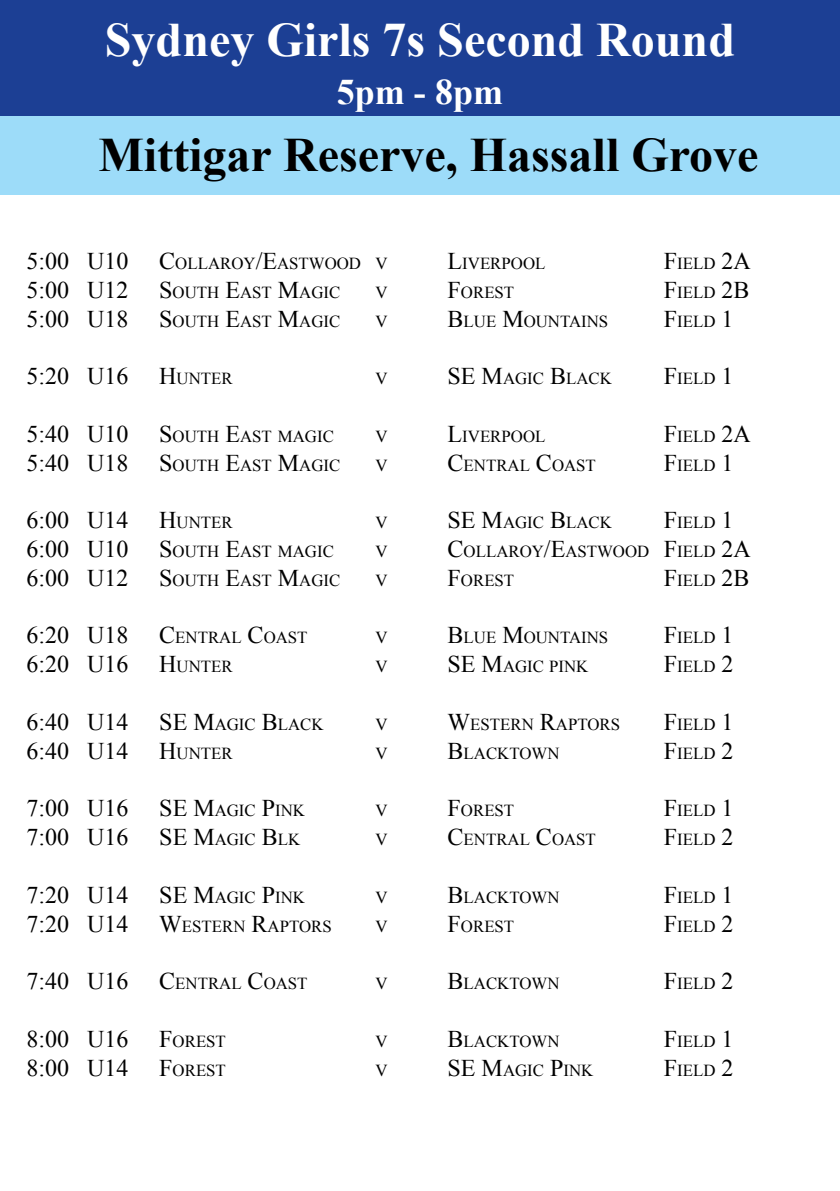
<style>
.page{position:relative;width:840px;height:1191px;background:#fff}
.page>*{position:absolute;margin:0;border:0;box-sizing:border-box;transform-origin:0 0}
.t1{font:700 48px "Times New Roman";color:#000}
.t2{font:700 48px "Times New Roman";color:#fff}
.t3{font:700 36px "Times New Roman";color:#fff}
.t4{font:24px "Times New Roman";color:#000}
.t5{font:16.8px "Times New Roman";color:#000}
.s1{font-size:24px}
</style>
<div class="page">
<div style="left:0;top:116px;width:839px;height:79px;background:#9ddcf9"></div>
<div style="left:0;top:0;width:839px;height:116px;background:#1c3f94"></div>
<h1 class="t2" style="left:105px;top:7px;width:631px">Sydney Girls 7s Second Round</h1>
<h2 class="t3" style="left:337px;top:67px;width:167px">5pm - 8pm</h2>
<h1 class="t1" style="left:98px;top:122px;width:661px">Mittigar Reserve, Hassall Grove</h1>
<h3 class="t4" style="left:26px;top:245px;width:103px">5:00 U10</h3>
<p class="t5" style="left:159px;top:252px;width:270px"><span class="s1">C</span>OLLAROY<span class="s1">/E</span>AS TWOOD V <span class="s1">L</span></p>
<p class="t5" style="left:462px;top:252px;width:85px">IVERPOOL</p>
<p class="t5" style="left:663px;top:252px;width:88px"><span class="s1">F</span>IELD <span class="s1">2A</span></p>
<h3 class="t4" style="left:26px;top:273px;width:103px">5:00 U12</h3>
<p class="t5" style="left:159px;top:281px;width:181px"><span class="s1">S</span>OUTH <span class="s1">E</span>AS T <span class="s1">M</span>AGIC</p>
<p class="t5" style="left:375px;top:281px;width:14px">V</p>
<p class="t5" style="left:447px;top:281px;width:68px"><span class="s1">F</span>OREST</p>
<p class="t5" style="left:663px;top:281px;width:87px"><span class="s1">F</span>IELD <span class="s1">2B</span></p>
<h3 class="t4" style="left:26px;top:302px;width:103px">5:00 U18</h3>
<p class="t5" style="left:159px;top:309px;width:181px"><span class="s1">S</span>OUTH <span class="s1">E</span>AS T <span class="s1">M</span>AGIC</p>
<p class="t5" style="left:375px;top:309px;width:14px">V</p>
<p class="t5" style="left:447px;top:309px;width:160px"><span class="s1">B</span>LUE <span class="s1">M</span>OUNTAINS</p>
<p class="t5" style="left:663px;top:309px;width:71px"><span class="s1">F</span>IELD <span class="s1">1</span></p>
<h3 class="t4" style="left:26px;top:360px;width:103px">5:20 U16</h3>
<p class="t5" style="left:159px;top:367px;width:75px"><span class="s1">H</span>UNTER</p>
<p class="t5" style="left:375px;top:367px;width:14px">V</p>
<p class="t5" style="left:447px;top:367px;width:166px"><span class="s1">SE M</span>AGIC <span class="s1">B</span>LACK</p>
<p class="t5" style="left:663px;top:367px;width:71px"><span class="s1">F</span>IELD <span class="s1">1</span></p>
<h3 class="t4" style="left:26px;top:417px;width:103px">5:40 U10</h3>
<p class="t5" style="left:159px;top:425px;width:133px"><span class="s1">S</span>OUTH <span class="s1">E</span>AST MAG</p>
<p class="t5" style="left:317px;top:425px;width:17px">IC</p>
<p class="t5" style="left:375px;top:425px;width:54px">V <span class="s1">L</span></p>
<p class="t5" style="left:462px;top:425px;width:85px">IVERPOOL</p>
<p class="t5" style="left:663px;top:425px;width:88px"><span class="s1">F</span>IELD <span class="s1">2A</span></p>
<h3 class="t4" style="left:26px;top:446px;width:103px">5:40 U18</h3>
<p class="t5" style="left:159px;top:453px;width:181px"><span class="s1">S</span>OUTH <span class="s1">E</span>AS T <span class="s1">M</span>AGIC</p>
<p class="t5" style="left:375px;top:453px;width:14px">V</p>
<p class="t5" style="left:447px;top:453px;width:150px"><span class="s1">C</span>ENTRAL <span class="s1">C</span>OAS T</p>
<p class="t5" style="left:663px;top:453px;width:71px"><span class="s1">F</span>IELD <span class="s1">1</span></p>
<h3 class="t4" style="left:26px;top:504px;width:103px">6:00 U14</h3>
<p class="t5" style="left:159px;top:511px;width:75px"><span class="s1">H</span>UNTER</p>
<p class="t5" style="left:375px;top:511px;width:14px">V</p>
<p class="t5" style="left:447px;top:511px;width:166px"><span class="s1">SE M</span>AGIC <span class="s1">B</span>LACK</p>
<p class="t5" style="left:663px;top:511px;width:71px"><span class="s1">F</span>IELD <span class="s1">1</span></p>
<h3 class="t4" style="left:26px;top:533px;width:103px">6:00 U10</h3>
<p class="t5" style="left:159px;top:540px;width:133px"><span class="s1">S</span>OUTH <span class="s1">E</span>AST MAG</p>
<p class="t5" style="left:317px;top:540px;width:17px">IC</p>
<p class="t5" style="left:375px;top:540px;width:14px">V</p>
<p class="t5" style="left:447px;top:540px;width:304px"><span class="s1">C</span>OLLAROY<span class="s1">/E</span>AS TWOOD <span class="s1">F</span>IELD <span class="s1">2A</span></p>
<h3 class="t4" style="left:26px;top:561px;width:103px">6:00 U12</h3>
<p class="t5" style="left:159px;top:569px;width:181px"><span class="s1">S</span>OUTH <span class="s1">E</span>AS T <span class="s1">M</span>AGIC</p>
<p class="t5" style="left:375px;top:569px;width:14px">V</p>
<p class="t5" style="left:447px;top:569px;width:68px"><span class="s1">F</span>OREST</p>
<p class="t5" style="left:663px;top:569px;width:87px"><span class="s1">F</span>IELD <span class="s1">2B</span></p>
<h3 class="t4" style="left:26px;top:619px;width:103px">6:20 U18</h3>
<p class="t5" style="left:159px;top:626px;width:150px"><span class="s1">C</span>ENTRAL <span class="s1">C</span>OAS T</p>
<p class="t5" style="left:375px;top:626px;width:14px">V</p>
<p class="t5" style="left:447px;top:626px;width:160px"><span class="s1">B</span>LUE <span class="s1">M</span>OUNTAINS</p>
<p class="t5" style="left:663px;top:626px;width:71px"><span class="s1">F</span>IELD <span class="s1">1</span></p>
<h3 class="t4" style="left:26px;top:648px;width:103px">6:20 U16</h3>
<p class="t5" style="left:159px;top:655px;width:75px"><span class="s1">H</span>UNTER</p>
<p class="t5" style="left:375px;top:655px;width:14px">V</p>
<p class="t5" style="left:447px;top:655px;width:142px"><span class="s1">SE M</span>AGIC PINK</p>
<p class="t5" style="left:663px;top:655px;width:71px"><span class="s1">F</span>IELD <span class="s1">2</span></p>
<h3 class="t4" style="left:26px;top:705px;width:103px">6:40 U14</h3>
<p class="t5" style="left:159px;top:713px;width:166px"><span class="s1">SE M</span>AGIC <span class="s1">B</span>LACK</p>
<p class="t5" style="left:375px;top:713px;width:14px">V</p>
<p class="t5" style="left:447px;top:713px;width:172px"><span class="s1">W</span>ESTERN <span class="s1">R</span>APTORS</p>
<p class="t5" style="left:663px;top:713px;width:71px"><span class="s1">F</span>IELD <span class="s1">1</span></p>
<h3 class="t4" style="left:26px;top:734px;width:103px">6:40 U14</h3>
<p class="t5" style="left:159px;top:741px;width:75px"><span class="s1">H</span>UNTER</p>
<p class="t5" style="left:375px;top:741px;width:14px">V</p>
<p class="t5" style="left:447px;top:741px;width:113px"><span class="s1">B</span>LACKTOWN</p>
<p class="t5" style="left:663px;top:741px;width:71px"><span class="s1">F</span>IELD <span class="s1">2</span></p>
<h3 class="t4" style="left:26px;top:792px;width:103px">7:00 U16</h3>
<p class="t5" style="left:159px;top:799px;width:147px"><span class="s1">SE M</span>AGIC <span class="s1">P</span>INK</p>
<p class="t5" style="left:375px;top:799px;width:14px">V</p>
<p class="t5" style="left:447px;top:799px;width:68px"><span class="s1">F</span>OREST</p>
<p class="t5" style="left:663px;top:799px;width:71px"><span class="s1">F</span>IELD <span class="s1">1</span></p>
<h3 class="t4" style="left:26px;top:821px;width:103px">7:00 U16</h3>
<p class="t5" style="left:159px;top:828px;width:142px"><span class="s1">SE M</span>AGIC <span class="s1">B</span>LK</p>
<p class="t5" style="left:375px;top:828px;width:14px">V</p>
<p class="t5" style="left:447px;top:828px;width:150px"><span class="s1">C</span>ENTRAL <span class="s1">C</span>OAS T</p>
<p class="t5" style="left:663px;top:828px;width:71px"><span class="s1">F</span>IELD <span class="s1">2</span></p>
<h3 class="t4" style="left:26px;top:878px;width:103px">7:20 U14</h3>
<p class="t5" style="left:159px;top:885px;width:147px"><span class="s1">SE M</span>AGIC <span class="s1">P</span>INK</p>
<p class="t5" style="left:375px;top:885px;width:14px">V</p>
<p class="t5" style="left:447px;top:885px;width:113px"><span class="s1">B</span>LACKTOWN</p>
<p class="t5" style="left:663px;top:885px;width:71px"><span class="s1">F</span>IELD <span class="s1">1</span></p>
<h3 class="t4" style="left:26px;top:907px;width:103px">7:20 U14</h3>
<p class="t5" style="left:159px;top:914px;width:172px"><span class="s1">W</span>ESTERN <span class="s1">R</span>APTORS</p>
<p class="t5" style="left:375px;top:914px;width:14px">V</p>
<p class="t5" style="left:447px;top:914px;width:68px"><span class="s1">F</span>OREST</p>
<p class="t5" style="left:663px;top:914px;width:71px"><span class="s1">F</span>IELD <span class="s1">2</span></p>
<h3 class="t4" style="left:26px;top:965px;width:103px">7:40 U16</h3>
<p class="t5" style="left:159px;top:972px;width:150px"><span class="s1">C</span>ENTRAL <span class="s1">C</span>OAS T</p>
<p class="t5" style="left:375px;top:972px;width:14px">V</p>
<p class="t5" style="left:447px;top:972px;width:113px"><span class="s1">B</span>LACKTOWN</p>
<p class="t5" style="left:663px;top:972px;width:71px"><span class="s1">F</span>IELD <span class="s1">2</span></p>
<h3 class="t4" style="left:26px;top:1022px;width:103px">8:00 U16</h3>
<p class="t5" style="left:159px;top:1029px;width:68px"><span class="s1">F</span>OREST</p>
<p class="t5" style="left:375px;top:1029px;width:14px">V</p>
<p class="t5" style="left:447px;top:1029px;width:113px"><span class="s1">B</span>LACKTOWN</p>
<p class="t5" style="left:663px;top:1029px;width:71px"><span class="s1">F</span>IELD <span class="s1">1</span></p>
<h3 class="t4" style="left:26px;top:1051px;width:103px">8:00 U14</h3>
<p class="t5" style="left:159px;top:1058px;width:68px"><span class="s1">F</span>OREST</p>
<p class="t5" style="left:375px;top:1058px;width:14px">V</p>
<p class="t5" style="left:447px;top:1058px;width:147px"><span class="s1">SE M</span>AGIC <span class="s1">P</span>INK</p>
<p class="t5" style="left:663px;top:1058px;width:71px"><span class="s1">F</span>IELD <span class="s1">2</span></p>
</div>
